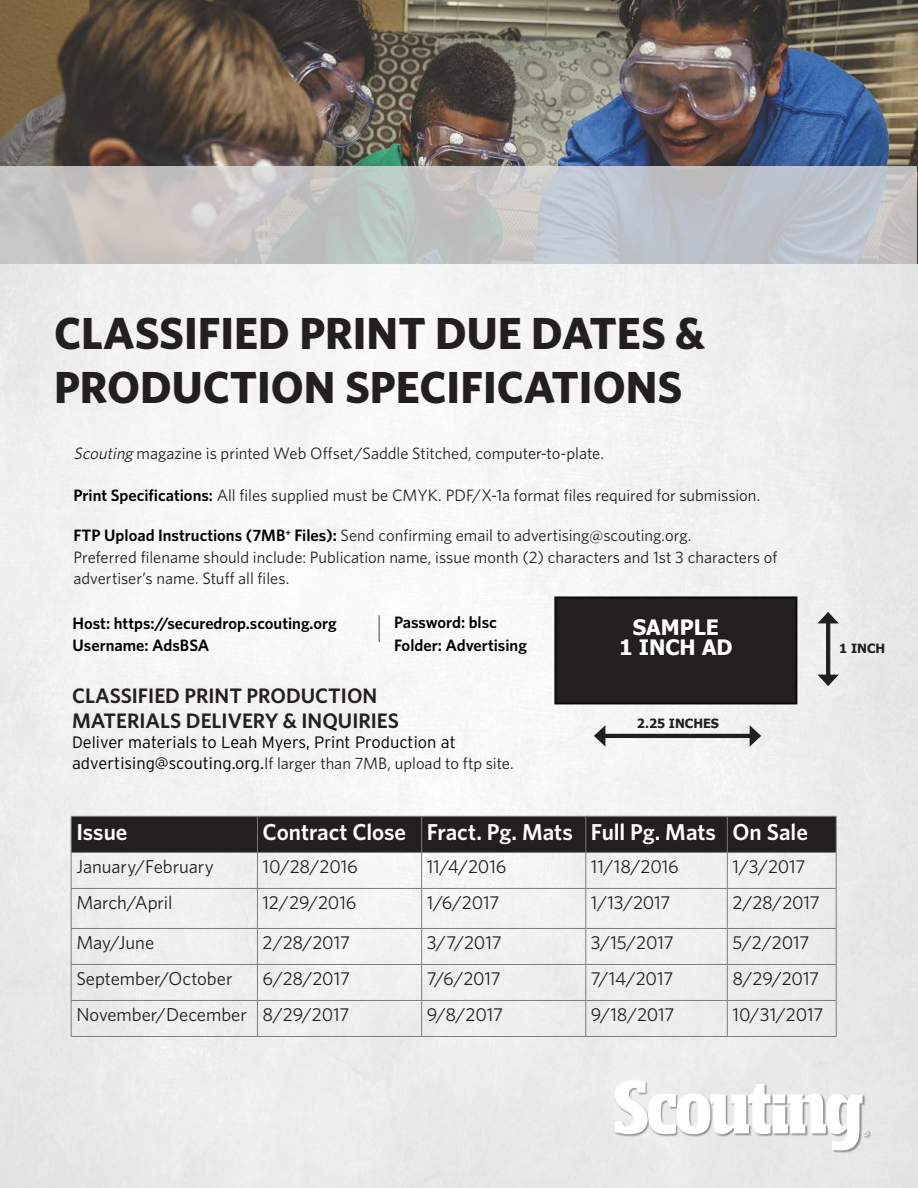
<style>
.page{position:relative;width:918px;height:1188px;background:#fff}
.page>*{position:absolute;margin:0;border:0;box-sizing:border-box;transform-origin:0 0}
.SLIDE_HEADER{font:700 45px/54px "Whitney";color:#231f20}
.t1{font:600 23.1px "Whitney";letter-spacing:-.005em;color:#fff}
.t2{font:700 21.15px "Tahoma";color:#fff}
.HEADER_1{font:600 21px "Whitney";color:#241f21}
.t3{font:18.75px "Whitney";letter-spacing:-.005em;color:#231f20}
.HEADER_1-2{font:16.5px/21px "Whitney";color:#231f20}
.t4{font:600 16.5px "Whitney";color:#000}
.t5{font:300 16.5px "Interstate";color:#000}
.t6{font:700 12.75px "Tahoma";color:#231f20}
.s1{font-style:italic}
.s2{font-weight:600;color:#000}
.s3{font-family:"Interstate";font-weight:300;color:#000}
</style>
<div class="page">
<img style="left:0;top:263px;width:918px;height:925px">
<div style="left:615px;top:1080px;width:256px;height:73px;background:#231f20;opacity:.45"></div>
<svg style="left:615px;top:1080px;width:253px;height:70px"></svg>
<div style="left:64px;top:679px;width:457px;height:103px;background:#f4f4f5"></div>
<svg style="left:379px;top:615px;width:1px;height:27px"></svg>
<div style="left:555px;top:598px;width:241px;height:105px;background:#231f20"></div>
<div style="left:554px;top:596px;width:243px;height:108px;border:2px solid #0c0c0c"></div>
<hr style="left:602px;top:734px;width:152px;height:4px;background:#231f20">
<svg style="left:594px;top:725px;width:11px;height:22px"></svg>
<svg style="left:750px;top:725px;width:11px;height:22px"></svg>
<hr style="left:826px;top:620px;width:4px;height:59px;background:#231f20">
<svg style="left:817px;top:675px;width:22px;height:11px"></svg>
<svg style="left:817px;top:612px;width:22px;height:11px"></svg>
<img style="left:0;top:0;width:918px;height:263px">
<svg style="left:1px;top:166px;width:916px;height:97px;background:#c2c4c6"></svg>
<div style="left:72px;top:817px;width:764px;height:35px;background:#231f20"></div>
<hr style="left:71px;top:816px;width:186px;height:1px;background:#7a7c81">
<hr style="left:71px;top:816px;width:1px;height:36px;background:#7a7c81">
<hr style="left:257px;top:816px;width:165px;height:1px;background:#7a7c81">
<hr style="left:257px;top:816px;width:1px;height:36px;background:#7a7c81">
<hr style="left:422px;top:816px;width:164px;height:1px;background:#7a7c81">
<hr style="left:421px;top:816px;width:1px;height:36px;background:#7a7c81">
<hr style="left:586px;top:816px;width:141px;height:1px;background:#7a7c81">
<hr style="left:586px;top:816px;width:1px;height:36px;background:#7a7c81">
<hr style="left:727px;top:816px;width:109px;height:1px;background:#7a7c81">
<hr style="left:727px;top:816px;width:1px;height:36px;background:#7a7c81">
<hr style="left:836px;top:816px;width:1px;height:36px;background:#7a7c81">
<hr style="left:71px;top:852px;width:186px;height:1px;background:#7a7c81">
<hr style="left:71px;top:853px;width:1px;height:35px;background:#7a7c81">
<hr style="left:257px;top:852px;width:165px;height:1px;background:#7a7c81">
<hr style="left:257px;top:853px;width:1px;height:35px;background:#7a7c81">
<hr style="left:422px;top:852px;width:164px;height:1px;background:#7a7c81">
<hr style="left:421px;top:853px;width:1px;height:35px;background:#7a7c81">
<hr style="left:586px;top:852px;width:141px;height:1px;background:#7a7c81">
<hr style="left:586px;top:853px;width:1px;height:35px;background:#7a7c81">
<hr style="left:727px;top:852px;width:109px;height:1px;background:#7a7c81">
<hr style="left:727px;top:853px;width:1px;height:35px;background:#7a7c81">
<hr style="left:836px;top:853px;width:1px;height:35px;background:#7a7c81">
<hr style="left:71px;top:888px;width:186px;height:1px;background:#7a7c81">
<hr style="left:71px;top:889px;width:1px;height:39px;background:#7a7c81">
<hr style="left:257px;top:888px;width:165px;height:1px;background:#7a7c81">
<hr style="left:257px;top:889px;width:1px;height:39px;background:#7a7c81">
<hr style="left:422px;top:888px;width:164px;height:1px;background:#7a7c81">
<hr style="left:421px;top:889px;width:1px;height:39px;background:#7a7c81">
<hr style="left:586px;top:888px;width:141px;height:1px;background:#7a7c81">
<hr style="left:586px;top:889px;width:1px;height:39px;background:#7a7c81">
<hr style="left:727px;top:888px;width:109px;height:1px;background:#7a7c81">
<hr style="left:727px;top:889px;width:1px;height:39px;background:#7a7c81">
<hr style="left:836px;top:889px;width:1px;height:39px;background:#7a7c81">
<hr style="left:71px;top:928px;width:186px;height:1px;background:#7a7c81">
<hr style="left:71px;top:929px;width:1px;height:35px;background:#7a7c81">
<hr style="left:257px;top:928px;width:165px;height:1px;background:#7a7c81">
<hr style="left:257px;top:929px;width:1px;height:35px;background:#7a7c81">
<hr style="left:422px;top:928px;width:164px;height:1px;background:#7a7c81">
<hr style="left:421px;top:929px;width:1px;height:35px;background:#7a7c81">
<hr style="left:586px;top:928px;width:141px;height:1px;background:#7a7c81">
<hr style="left:586px;top:929px;width:1px;height:35px;background:#7a7c81">
<hr style="left:727px;top:928px;width:109px;height:1px;background:#7a7c81">
<hr style="left:727px;top:929px;width:1px;height:35px;background:#7a7c81">
<hr style="left:836px;top:929px;width:1px;height:35px;background:#7a7c81">
<hr style="left:71px;top:964px;width:186px;height:1px;background:#7a7c81">
<hr style="left:71px;top:965px;width:1px;height:35px;background:#7a7c81">
<hr style="left:257px;top:964px;width:165px;height:1px;background:#7a7c81">
<hr style="left:257px;top:965px;width:1px;height:35px;background:#7a7c81">
<hr style="left:422px;top:964px;width:164px;height:1px;background:#7a7c81">
<hr style="left:421px;top:965px;width:1px;height:35px;background:#7a7c81">
<hr style="left:586px;top:964px;width:141px;height:1px;background:#7a7c81">
<hr style="left:586px;top:965px;width:1px;height:35px;background:#7a7c81">
<hr style="left:727px;top:964px;width:109px;height:1px;background:#7a7c81">
<hr style="left:727px;top:965px;width:1px;height:35px;background:#7a7c81">
<hr style="left:836px;top:965px;width:1px;height:35px;background:#7a7c81">
<hr style="left:71px;top:1000px;width:186px;height:1px;background:#7a7c81">
<hr style="left:71px;top:1001px;width:1px;height:35px;background:#7a7c81">
<hr style="left:257px;top:1000px;width:165px;height:1px;background:#7a7c81">
<hr style="left:257px;top:1001px;width:1px;height:35px;background:#7a7c81">
<hr style="left:422px;top:1000px;width:164px;height:1px;background:#7a7c81">
<hr style="left:421px;top:1001px;width:1px;height:35px;background:#7a7c81">
<hr style="left:586px;top:1000px;width:141px;height:1px;background:#7a7c81">
<hr style="left:586px;top:1001px;width:1px;height:35px;background:#7a7c81">
<hr style="left:727px;top:1000px;width:109px;height:1px;background:#7a7c81">
<hr style="left:727px;top:1001px;width:1px;height:35px;background:#7a7c81">
<hr style="left:836px;top:1001px;width:1px;height:35px;background:#7a7c81">
<hr style="left:71px;top:1036px;width:186px;height:1px;background:#7a7c81">
<hr style="left:257px;top:1036px;width:165px;height:1px;background:#7a7c81">
<hr style="left:422px;top:1036px;width:164px;height:1px;background:#7a7c81">
<hr style="left:586px;top:1036px;width:141px;height:1px;background:#7a7c81">
<hr style="left:727px;top:1036px;width:109px;height:1px;background:#7a7c81">
<p class="SLIDE_HEADER" style="left:54px;top:306px;width:653px">CLASSIFIED PRINT DUE DATES &amp;<br>PRODUCTION SPECIFICATIONS</p>
<p class="HEADER_1-2" style="left:73px;top:442px;width:532px"><span class="s1">Scouting</span>magazine is printed Web Offset/Saddle Stitched, computer-to-plate.</p>
<p class="HEADER_1-2" style="left:73px;top:484px;width:688px"><span class="s2">Print Specifications:</span> All files supplied must be CMYK. PDF/X-1a format files required for submission.</p>
<p class="HEADER_1-2" style="left:73px;top:525px;width:619px"><span class="s2">FTP Upload Instructions (7MB</span><sup>+</sup> <span class="s2">Files):</span> Send confirming email to advertising@scouting.org.</p>
<p class="HEADER_1-2" style="left:73px;top:546px;width:705px">Preferred filename should include: Publication name, issue month (2) characters and 1st 3 characters of advertiser’s name. Stuff all files.</p>
<p class="t4" style="left:73px;top:612px;width:266px">Host: https://securedrop.scouting.org</p>
<p class="t4" style="left:73px;top:634px;width:138px">Username: AdsBSA</p>
<p class="t4" style="left:394px;top:612px;width:104px">Password: blsc</p>
<p class="t4" style="left:394px;top:634px;width:134px">Folder: Advertising</p>
<p class="HEADER_1" style="left:72px;top:682px;width:307px">CLASSIFIED PRINT PRODUCTION</p>
<p class="HEADER_1" style="left:72px;top:707px;width:328px">MATERIALS DELIVERY &amp; INQUIRIES</p>
<p class="t5" style="left:72px;top:733px;width:385px">Deliver materials to Leah Myers, Print Production at</p>
<p class="HEADER_1-2" style="left:72px;top:753px;width:443px"><span class="s3">advertising@scouting.org.</span>If larger than 7MB, upload to ftp site.</p>
<p class="t2" style="left:633px;top:612px;width:88px">SAMPLE</p>
<p class="t2" style="left:619px;top:633px;width:115px">1 INCH AD</p>
<p class="t6" style="left:637px;top:715px;width:84px">2.25 INCHES</p>
<p class="t6" style="left:839px;top:639px;width:48px">1 INCH</p>
<p class="t1" style="left:76px;top:817px;width:53px">Issue</p>
<p class="t1" style="left:263px;top:817px;width:145px">Contract Close</p>
<p class="t1" style="left:427px;top:817px;width:147px">Fract. Pg. Mats</p>
<p class="t1" style="left:591px;top:817px;width:127px">Full Pg. Mats</p>
<p class="t1" style="left:732px;top:817px;width:77px">On Sale</p>
<p class="t3" style="left:76px;top:854px;width:139px">January/February</p>
<p class="t3" style="left:263px;top:854px;width:97px">10/28/2016</p>
<p class="t3" style="left:427px;top:854px;width:81px">11/4/2016</p>
<p class="t3" style="left:591px;top:854px;width:89px">11/18/2016</p>
<p class="t3" style="left:732px;top:854px;width:75px">1/3/2017</p>
<p class="t3" style="left:76px;top:890px;width:98px">March/April</p>
<p class="t3" style="left:263px;top:890px;width:95px">12/29/2016</p>
<p class="t3" style="left:427px;top:890px;width:74px">1/6/2017</p>
<p class="t3" style="left:591px;top:890px;width:81px">1/13/2017</p>
<p class="t3" style="left:732px;top:890px;width:89px">2/28/2017</p>
<p class="t3" style="left:76px;top:930px;width:79px">May/June</p>
<p class="t3" style="left:263px;top:930px;width:89px">2/28/2017</p>
<p class="t3" style="left:427px;top:930px;width:76px">3/7/2017</p>
<p class="t3" style="left:591px;top:930px;width:84px">3/15/2017</p>
<p class="t3" style="left:732px;top:930px;width:78px">5/2/2017</p>
<p class="t3" style="left:76px;top:966px;width:158px">September/October</p>
<p class="t3" style="left:263px;top:966px;width:89px">6/28/2017</p>
<p class="t3" style="left:427px;top:966px;width:76px">7/6/2017</p>
<p class="t3" style="left:591px;top:966px;width:84px">7/14/2017</p>
<p class="t3" style="left:732px;top:966px;width:88px">8/29/2017</p>
<p class="t3" style="left:76px;top:1002px;width:172px">November/December</p>
<p class="t3" style="left:263px;top:1002px;width:88px">8/29/2017</p>
<p class="t3" style="left:427px;top:1002px;width:78px">9/8/2017</p>
<p class="t3" style="left:591px;top:1002px;width:85px">9/18/2017</p>
<p class="t3" style="left:732px;top:1002px;width:92px">10/31/2017</p>
</div>
